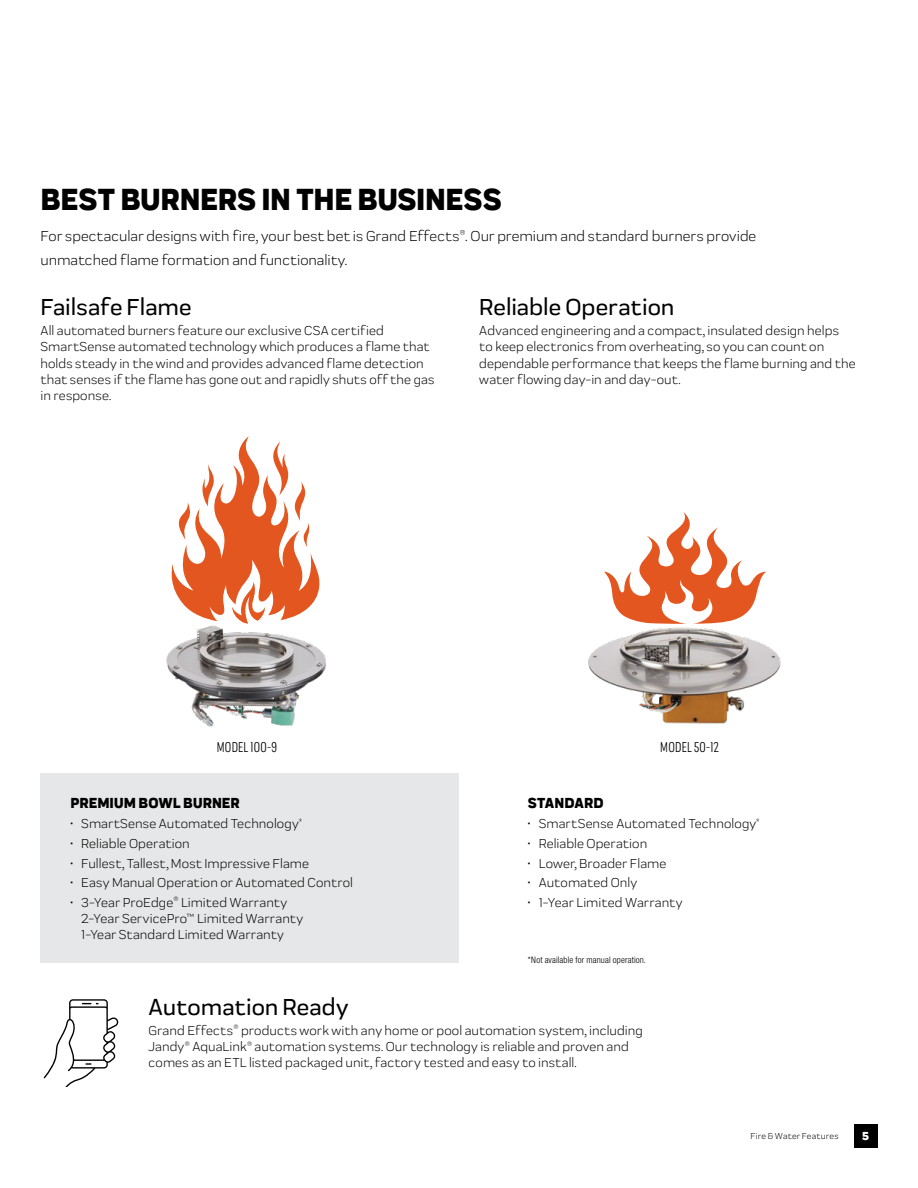
<style>
.page{position:relative;width:918px;height:1188px;background:#fff}
.page>*{position:absolute;margin:0;border:0;box-sizing:border-box;transform-origin:0 0}
.t1{font:800 31.5px "Praktika";letter-spacing:-.005em;color:#000}
.t2{font:500 24px "Praktika";color:#000}
.t3{font:15px/24px "Praktika";color:#000}
.t4{font:800 15px "Praktika";letter-spacing:.005em;color:#000}
.t5{font:condensed 15px "Praktika";letter-spacing:.015em;color:#000}
.t6{font:13.5px/16.2px "Praktika";letter-spacing:.005em;color:#000}
.t7{font:800 12px "Praktika";color:#fff}
.t8{font:300 condensed 9px "Helvetica Neue LT Pro";letter-spacing:.015em;color:#000}
.t9{font:9px "Praktika";letter-spacing:.02em;color:#000}
</style>
<div class="page">
<div style="left:40px;top:773px;width:419px;height:190px;background:#e6e7e8"></div>
<svg style="left:44px;top:999px;width:74px;height:88px"></svg>
<svg style="left:172px;top:436px;width:147px;height:188px"></svg>
<img style="left:166px;top:625px;width:160px;height:102px">
<svg style="left:604px;top:512px;width:162px;height:112px"></svg>
<img style="left:588px;top:627px;width:193px;height:97px">
<div style="left:854px;top:1124px;width:24px;height:24px;background:#000"></div>
<h1 class="t1" style="left:40px;top:173px;width:463px">BEST BURNERS IN THE BUSINESS</h1>
<p class="t3" style="left:40px;top:223px;width:717px">For spectacular designs with fire, your best bet is Grand Effects<sup>®</sup>. Our premium and standard burners provide unmatched flame formation and functionality.</p>
<h2 class="t2" style="left:40px;top:289px;width:153px">Failsafe Flame</h2>
<p class="t6" style="left:40px;top:322px;width:395px">All automated burners feature our exclusive CSA certified SmartSense automated technology which produces a flame that holds steady in the wind and provides advanced flame detection that senses if the flame has gone out and rapidly shuts off the gas in response.</p>
<h2 class="t2" style="left:479px;top:289px;width:197px">Reliable Operation</h2>
<p class="t6" style="left:479px;top:322px;width:378px">Advanced engineering and a compact, insulated design helps to keep electronics from overheating, so you can count on dependable performance that keeps the flame burning and the water flowing day-in and day-out.</p>
<p class="t5" style="left:217px;top:736px;width:62px">MODEL 100-9</p>
<p class="t4" style="left:70px;top:791px;width:171px">PREMIUM BOWL BURNER</p>
<p class="t6" style="left:70px;top:815px;width:233px">• SmartSense Automated Technology<sup>*</sup></p>
<p class="t6" style="left:70px;top:834px;width:121px">• Reliable Operation</p>
<p class="t6" style="left:70px;top:854px;width:240px">• Fullest, Tallest, Most Impressive Flame</p>
<p class="t6" style="left:70px;top:874px;width:284px">• Easy Manual Operation or Automated Control</p>
<p class="t6" style="left:81px;top:893px;width:223px;text-indent:-11px">• 3-Year ProEdge<sup>®</sup> Limited Warranty<br>2-Year ServicePro<sup>™</sup> Limited Warranty<br>1-Year Standard Limited Warranty</p>
<p class="t5" style="left:660px;top:736px;width:60px">MODEL 50-12</p>
<p class="t4" style="left:528px;top:791px;width:77px">STANDARD</p>
<p class="t6" style="left:528px;top:815px;width:233px">• SmartSense Automated Technology<sup>*</sup></p>
<p class="t6" style="left:528px;top:834px;width:121px">• Reliable Operation</p>
<p class="t6" style="left:528px;top:854px;width:140px">• Lower, Broader Flame</p>
<p class="t6" style="left:528px;top:874px;width:111px">• Automated Only</p>
<p class="t6" style="left:528px;top:893px;width:156px">• 1-Year Limited Warranty</p>
<p class="t8" style="left:528px;top:954px;width:120px">*Not available for manual operation.</p>
<h2 class="t2" style="left:148px;top:989px;width:202px">Automation Ready</h2>
<p class="t6" style="left:148px;top:1021px;width:496px">Grand Effects<sup>®</sup> products work with any home or pool automation system, including<br>Jandy<sup>®</sup> AquaLink<sup>®</sup> automation systems. Our technology is reliable and proven and comes as an ETL listed packaged unit, factory tested and easy to install.</p>
<p class="t9" style="left:750px;top:1129px;width:90px">Fire &amp; Water Features</p>
<p class="t7" style="left:862px;top:1126px;width:8px">5</p>
</div>
